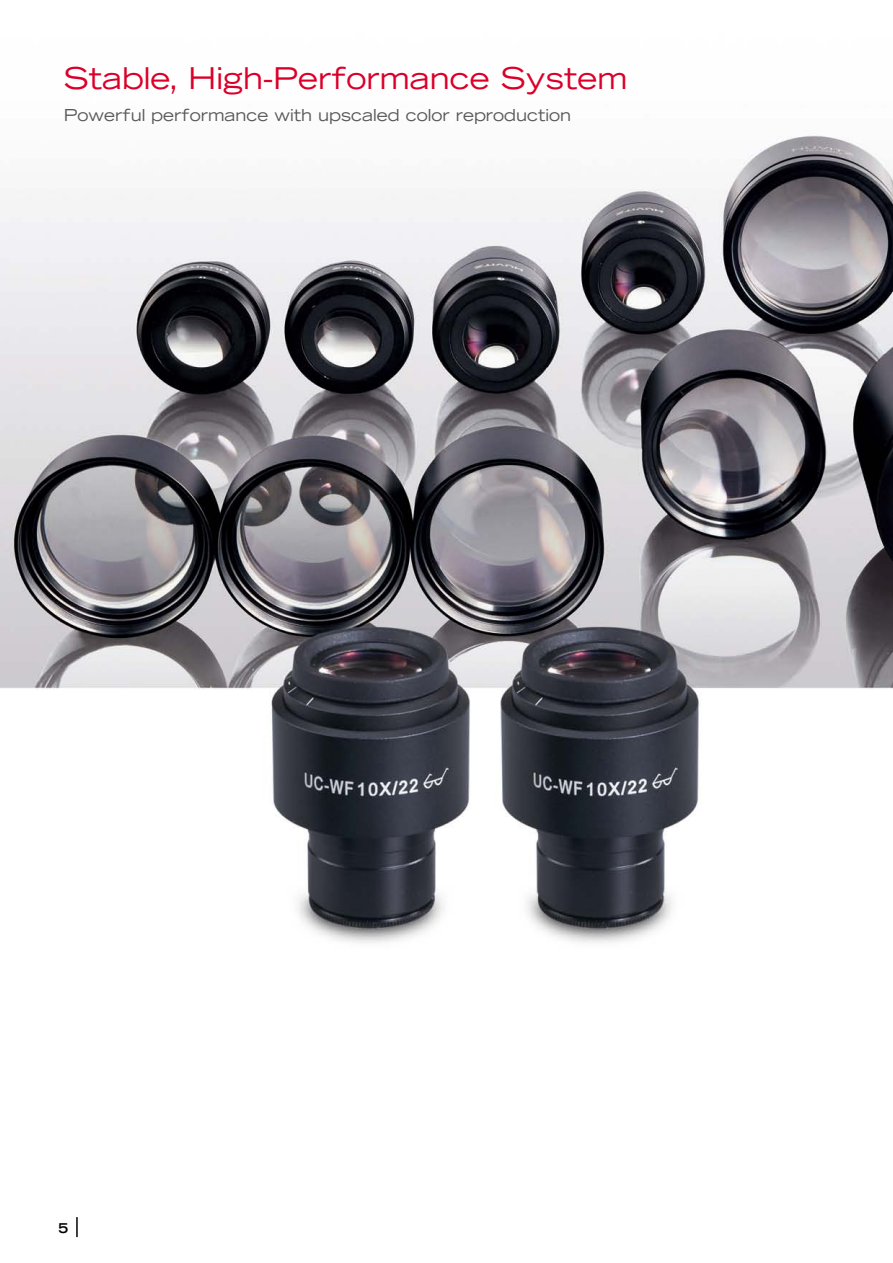
<style>
.page{position:relative;width:893px;height:1263px;background:#fff}
.page>*{position:absolute;margin:0;border:0;box-sizing:border-box;transform-origin:0 0}
.t1{font:expanded 30px "Trade Gothic LT Std";color:#db0029}
.t2{font:expanded 16.5px "Trade Gothic LT Std";color:#595757}
.t3{font:700 expanded 13.5px "Trade Gothic LT Std";color:#000}
</style>
<div class="page">
<img style="left:0;top:135px;width:893px;height:1103px">
<hr style="left:76px;top:1217px;width:2px;height:20px;background:#040000">
<h1 class="t1" style="left:64px;top:58px;width:565px">Stable, High-Performance System</h1>
<p class="t2" style="left:64px;top:104px;width:509px">Powerful performance with upscaled color reproduction</p>
<p class="t3" style="left:58px;top:1219px;width:6px">5</p>
</div>
